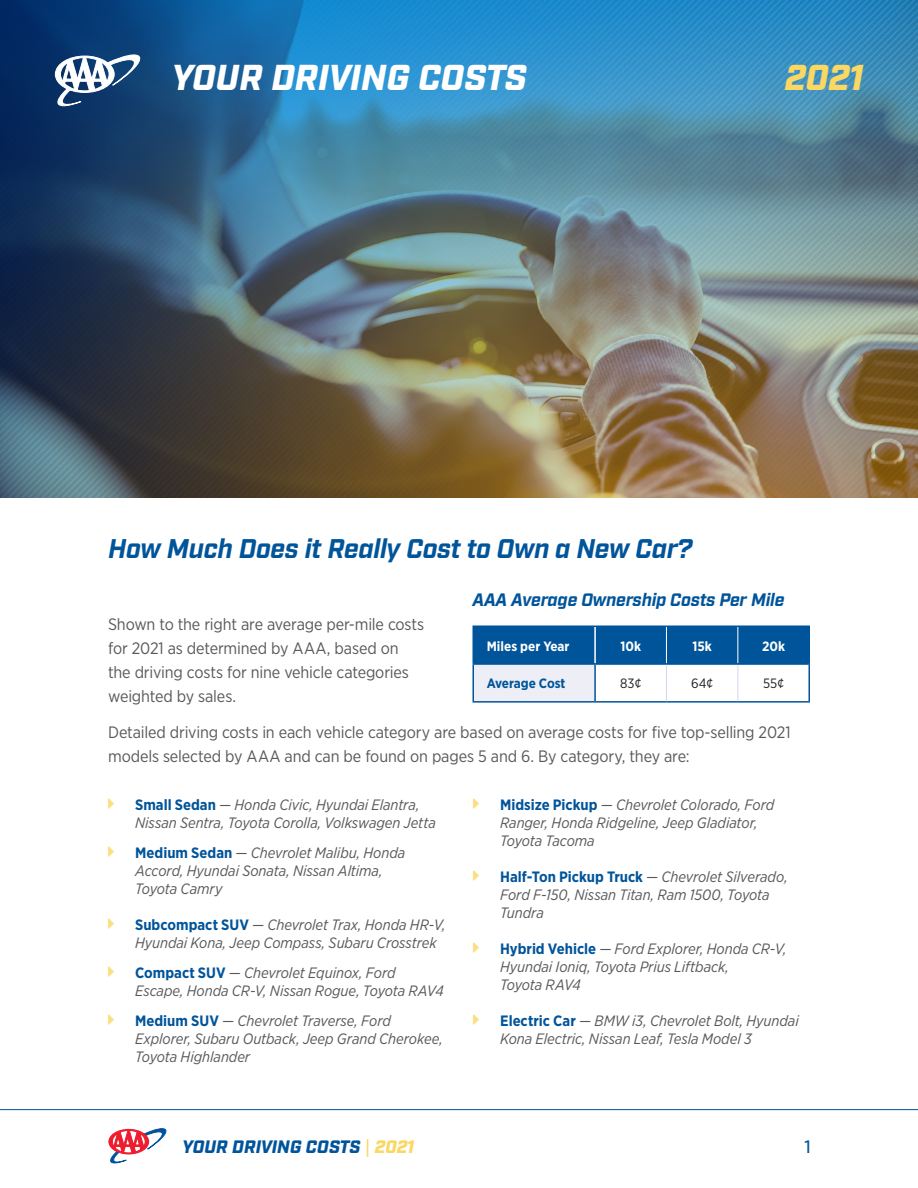
<style>
.page{position:relative;width:918px;height:1188px;background:#fff}
.page>*{position:absolute;margin:0;border:0;box-sizing:border-box;transform-origin:0 0}
.t1{font:italic 900 36px "Industry";color:#fff}
.t2{font:italic 900 36px "Industry";color:#fbd763}
.t3{font:italic 700 27px "Industry";letter-spacing:-.015em;color:#00549a}
.t4{font:italic 700 18px "Industry";letter-spacing:-.015em;color:#00549a}
.t5{font:italic 900 18px "Industry";color:#00549a}
.t6{font:500 18px "Industry";color:#00549a}
.t7{font:16.5px/24px "Gotham Narrow";letter-spacing:-.01em;color:#58595b}
.t8{font:italic 15px/18px "Gotham Narrow";letter-spacing:-.005em;color:#58595b}
.t9{font:700 13.5px "Gotham Narrow";color:#fff}
.t10{font:700 13.5px "Gotham Narrow";letter-spacing:-.01em;color:#00549a}
.t11{font:13.5px "Gotham Narrow";color:#231f20}
.s1{font-weight:700;font-style:normal;color:#00549a}
.s2{font-weight:500;font-style:normal;color:#fbd763}
.s3{color:#fbd763}
</style>
<div class="page">
<svg style="left:109px;top:1128px;width:58px;height:36px"></svg>
<hr style="left:0;top:1109px;width:918px;height:1px;background:#00549a">
<img style="left:0;top:0;width:918px;height:498px">
<svg style="left:55px;top:54px;width:86px;height:53px"></svg>
<div style="left:474px;top:627px;width:334px;height:36px;background:#00549a"></div>
<div style="left:473px;top:664px;width:122px;height:38px;background:#eeeff6"></div>
<hr style="left:666px;top:665px;width:1px;height:36px;background:#d4d7e9">
<hr style="left:737px;top:665px;width:1px;height:36px;background:#d4d7e9">
<hr style="left:472px;top:627px;width:2px;height:36px;background:#00549a">
<hr style="left:808px;top:627px;width:2px;height:36px;background:#00549a">
<hr style="left:472px;top:665px;width:2px;height:36px;background:#00549a">
<hr style="left:808px;top:665px;width:2px;height:36px;background:#00549a">
<hr style="left:472px;top:701px;width:123px;height:2px;background:#00549a">
<hr style="left:595px;top:701px;width:71px;height:2px;background:#00549a">
<hr style="left:666px;top:701px;width:72px;height:2px;background:#00549a">
<hr style="left:738px;top:701px;width:72px;height:2px;background:#00549a">
<hr style="left:594px;top:665px;width:2px;height:36px;background:#00549a">
<hr style="left:594px;top:627px;width:2px;height:36px;background:#fff">
<hr style="left:666px;top:627px;width:1px;height:36px;background:#fff">
<hr style="left:737px;top:627px;width:1px;height:36px;background:#fff">
<hr style="left:472px;top:626px;width:123px;height:1px;background:#00549a">
<hr style="left:595px;top:626px;width:71px;height:1px;background:#00549a">
<hr style="left:666px;top:626px;width:72px;height:1px;background:#00549a">
<hr style="left:738px;top:626px;width:72px;height:1px;background:#00549a">
<hr style="left:472px;top:663px;width:123px;height:2px;background:#00549a">
<hr style="left:595px;top:663px;width:71px;height:2px;background:#00549a">
<hr style="left:666px;top:663px;width:72px;height:2px;background:#00549a">
<hr style="left:738px;top:663px;width:72px;height:2px;background:#00549a">
<h1 class="t1" style="left:172px;top:56px;width:357px">YOUR DRIVING COSTS</h1>
<h1 class="t2" style="left:785px;top:56px;width:81px">2021</h1>
<h2 class="t3" style="left:108px;top:532px;width:586px">How Much Does it Really Cost to Own a New Car?</h2>
<p class="t4" style="left:472px;top:589px;width:313px">AAA Average Ownership Costs Per Mile</p>
<p class="t9" style="left:487px;top:637px;width:84px">Miles per Year</p>
<p class="t9" style="left:620px;top:637px;width:22px">10k</p>
<p class="t9" style="left:692px;top:637px;width:21px">15k</p>
<p class="t9" style="left:762px;top:637px;width:24px">20k</p>
<p class="t10" style="left:487px;top:675px;width:80px">Average Cost</p>
<p class="t11" style="left:620px;top:675px;width:23px">83¢</p>
<p class="t11" style="left:691px;top:675px;width:24px">64¢</p>
<p class="t11" style="left:763px;top:675px;width:22px">55¢</p>
<p class="t7" style="left:108px;top:612px;width:318px">Shown to the right are average per-mile costs for 2021 as determined by AAA, based on the driving costs for nine vehicle categories weighted by sales.</p>
<p class="t7" style="left:108px;top:720px;width:684px">Detailed driving costs in each vehicle category are based on average costs for five top-selling 2021 models selected by AAA and can be found on pages 5 and 6. By category, they are:</p>
<p class="t8" style="left:135px;top:795px;width:302px"><span class="s1">Small Sedan</span> — Honda Civic, Hyundai Elantra,<br>Nissan Sentra, Toyota Corolla, Volkswagen Jetta</p>
<p class="t8" style="left:135px;top:843px;width:272px"><span class="s1">Medium Sedan</span> — Chevrolet Malibu, Honda<br>Accord, Hyundai Sonata, Nissan Altima,<br>Toyota Camry</p>
<p class="t8" style="left:135px;top:915px;width:312px"><span class="s1">Subcompact SUV</span> — Chevrolet Trax, Honda HR-V,<br>Hyundai Kona, Jeep Compass, Subaru Crosstrek</p>
<p class="t8" style="left:135px;top:963px;width:310px"><span class="s1">Compact SUV</span> — Chevrolet Equinox, Ford<br>Escape, Honda CR-V, Nissan Rogue, Toyota RAV4</p>
<p class="t8" style="left:135px;top:1011px;width:309px"><span class="s1">Medium SUV</span> — Chevrolet Traverse, Ford<br>Explorer, Subaru Outback, Jeep Grand Cherokee,<br>Toyota Highlander</p>
<p class="t8" style="left:500px;top:795px;width:276px"><span class="s1">Midsize Pickup</span> — Chevrolet Colorado, Ford<br>Ranger, Honda Ridgeline, Jeep Gladiator,<br>Toyota Tacoma</p>
<p class="t8" style="left:500px;top:867px;width:289px"><span class="s1">Half-Ton Pickup Truck</span> — Chevrolet Silverado,<br>Ford F-150, Nissan Titan, Ram 1500, Toyota<br>Tundra</p>
<p class="t8" style="left:500px;top:939px;width:288px"><span class="s1">Hybrid Vehicle</span> — Ford Explorer, Honda CR-V,<br>Hyundai Ioniq, Toyota Prius Liftback,<br>Toyota RAV4</p>
<p class="t8" style="left:500px;top:1011px;width:300px"><span class="s1">Electric Car</span> — BMW i3, Chevrolet Bolt, Hyundai<br>Kona Electric, Nissan Leaf, Tesla Model 3</p>
<p class="t5" style="left:182px;top:1136px;width:234px">YOUR DRIVING COSTS <span class="s2">|</span> <span class="s3">2021</span></p>
<p class="t6" style="left:804px;top:1136px;width:8px">1</p>
</div>
